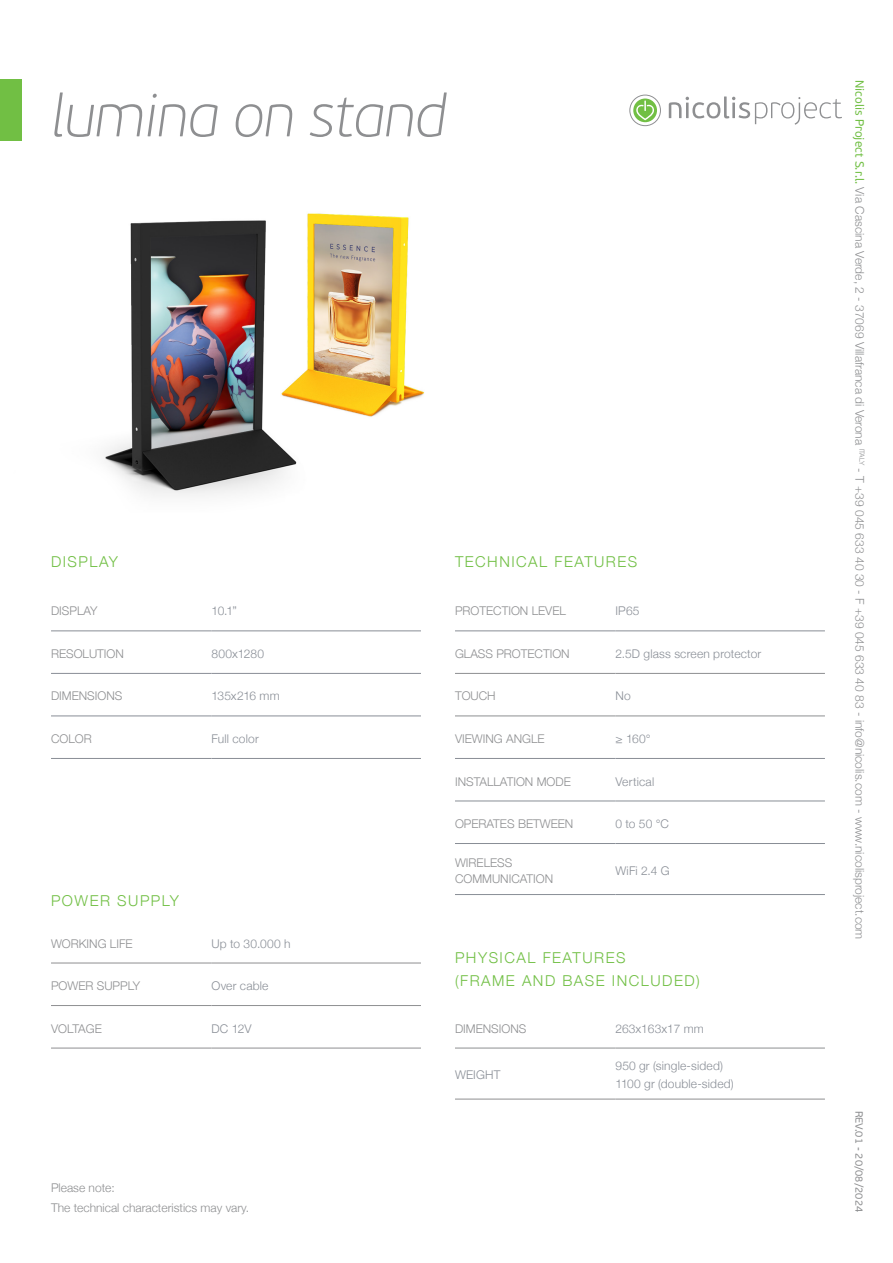
<style>
.page{position:relative;width:893px;height:1263px;background:#fff}
.page>*{position:absolute;margin:0;border:0;box-sizing:border-box;transform-origin:0 0}
.Titoli_paragrafo_nuovo{font:italic 100 60px "PF Beau Sans Pro";letter-spacing:-.01em;color:#8e8f91}
.t1{font:300 15px "Helvetica Neue";letter-spacing:.1em;color:#71bf44}
.Testo_tabella{font:300 12px/16.5px "Helvetica Neue";color:#8e8f91}
.t2{font:300 12px "Helvetica Neue";letter-spacing:.015em;color:#898e96}
.t3{font:300 12px "Helvetica Neue";letter-spacing:-.01em;color:#898e96}
.t4{font:10.5px "PF Beau Sans Pro";color:#8e8f91}
.s1{font-family:"PF Beau Sans Pro";font-weight:400;color:#71bf44}
</style>
<div class="page">
<img style="left:104px;top:213px;width:320px;height:283px">
<hr style="left:51px;top:631px;width:161px;height:1px;background:#898e96">
<hr style="left:212px;top:631px;width:209px;height:1px;background:#898e96">
<hr style="left:51px;top:673px;width:161px;height:1px;background:#898e96">
<hr style="left:212px;top:673px;width:209px;height:1px;background:#898e96">
<hr style="left:51px;top:716px;width:161px;height:1px;background:#898e96">
<hr style="left:212px;top:716px;width:209px;height:1px;background:#898e96">
<hr style="left:51px;top:758px;width:161px;height:1px;background:#898e96">
<hr style="left:212px;top:758px;width:209px;height:1px;background:#898e96">
<hr style="left:455px;top:673px;width:160px;height:1px;background:#8e8f91">
<hr style="left:615px;top:673px;width:210px;height:1px;background:#8e8f91">
<hr style="left:455px;top:716px;width:160px;height:1px;background:#8e8f91">
<hr style="left:615px;top:716px;width:210px;height:1px;background:#8e8f91">
<hr style="left:455px;top:631px;width:160px;height:1px;background:#898e96">
<hr style="left:615px;top:631px;width:210px;height:1px;background:#898e96">
<hr style="left:455px;top:758px;width:160px;height:1px;background:#898e96">
<hr style="left:615px;top:758px;width:210px;height:1px;background:#898e96">
<hr style="left:455px;top:801px;width:160px;height:1px;background:#898e96">
<hr style="left:615px;top:801px;width:210px;height:1px;background:#898e96">
<hr style="left:455px;top:843px;width:160px;height:1px;background:#898e96">
<hr style="left:615px;top:843px;width:210px;height:1px;background:#898e96">
<hr style="left:455px;top:894px;width:160px;height:1px;background:#898e96">
<hr style="left:615px;top:894px;width:210px;height:1px;background:#898e96">
<hr style="left:455px;top:1048px;width:160px;height:1px;background:#8e8f91">
<hr style="left:615px;top:1048px;width:210px;height:1px;background:#8e8f91">
<hr style="left:455px;top:1099px;width:160px;height:1px;background:#8e8f91">
<hr style="left:615px;top:1099px;width:210px;height:1px;background:#8e8f91">
<hr style="left:51px;top:963px;width:161px;height:1px;background:#8e8f91">
<hr style="left:212px;top:963px;width:209px;height:1px;background:#8e8f91">
<hr style="left:51px;top:1005px;width:161px;height:1px;background:#8e8f91">
<hr style="left:212px;top:1005px;width:209px;height:1px;background:#8e8f91">
<hr style="left:51px;top:1048px;width:161px;height:1px;background:#8e8f91">
<hr style="left:212px;top:1048px;width:209px;height:1px;background:#8e8f91">
<svg style="left:629px;top:95px;width:32px;height:31px"></svg>
<svg style="left:669px;top:96px;width:173px;height:29px"></svg>
<div style="left:0;top:80px;width:22px;height:61px;background:#71bf44"></div>
<p class="Titoli_paragrafo_nuovo" style="left:51px;top:82px;width:396px">lumina on stand</p>
<p class="t1" style="left:51px;top:549px;width:69px">DISPLAY</p>
<p class="Testo_tabella" style="left:51px;top:602px;width:48px">DISPLAY</p>
<p class="t2" style="left:212px;top:601px;width:27px">10.1”</p>
<p class="Testo_tabella" style="left:51px;top:644px;width:74px">RESOLUTION</p>
<p class="t2" style="left:212px;top:644px;width:54px">800x1280</p>
<p class="Testo_tabella" style="left:51px;top:687px;width:73px">DIMENSIONS</p>
<p class="t3" style="left:212px;top:686px;width:70px">135x216 mm</p>
<p class="Testo_tabella" style="left:51px;top:730px;width:42px">COLOR</p>
<p class="t2" style="left:212px;top:729px;width:49px">Full color</p>
<p class="t1" style="left:51px;top:889px;width:129px">POWER SUPPLY</p>
<p class="Testo_tabella" style="left:51px;top:934px;width:83px">WORKING LIFE</p>
<p class="t2" style="left:212px;top:933px;width:81px">Up to 30.000 h</p>
<p class="Testo_tabella" style="left:51px;top:977px;width:91px">POWER SUPPLY</p>
<p class="t2" style="left:212px;top:976px;width:58px">Over cable</p>
<p class="Testo_tabella" style="left:51px;top:1019px;width:52px">VOLTAGE</p>
<p class="t2" style="left:212px;top:1019px;width:41px">DC 12V</p>
<p class="Testo_tabella" style="left:51px;top:1179px;width:65px">Please note:</p>
<p class="Testo_tabella" style="left:51px;top:1198px;width:200px">The technical characteristics may vary.</p>
<p class="t1" style="left:455px;top:549px;width:184px">TECHNICAL FEATURES</p>
<p class="Testo_tabella" style="left:455px;top:602px;width:112px">PROTECTION LEVEL</p>
<p class="t2" style="left:615px;top:601px;width:26px">IP65</p>
<p class="Testo_tabella" style="left:455px;top:644px;width:116px">GLASS PROTECTION</p>
<p class="t2" style="left:615px;top:644px;width:147px">2.5D glass screen protector</p>
<p class="Testo_tabella" style="left:455px;top:687px;width:42px">TOUCH</p>
<p class="t2" style="left:615px;top:686px;width:17px">No</p>
<p class="Testo_tabella" style="left:455px;top:730px;width:91px">VIEWING ANGLE</p>
<p class="t2" style="left:615px;top:729px;width:37px">≥ 160°</p>
<p class="Testo_tabella" style="left:455px;top:772px;width:117px">INSTALLATION MODE</p>
<p class="t2" style="left:615px;top:771px;width:40px">Vertical</p>
<p class="Testo_tabella" style="left:455px;top:815px;width:120px">OPERATES BETWEEN</p>
<p class="t2" style="left:615px;top:814px;width:55px">0 to 50 °C</p>
<p class="Testo_tabella" style="left:455px;top:853px;width:100px">WIRELESS<br>COMMUNICATION</p>
<p class="t2" style="left:615px;top:861px;width:56px">WiFi 2.4 G</p>
<p class="t1" style="left:455px;top:945px;width:172px">PHYSICAL FEATURES</p>
<p class="t1" style="left:455px;top:968px;width:246px">(FRAME AND BASE INCLUDED)</p>
<p class="Testo_tabella" style="left:455px;top:1019px;width:73px">DIMENSIONS</p>
<p class="t2" style="left:615px;top:1019px;width:90px">263x163x17 mm</p>
<p class="t2" style="left:455px;top:1065px;width:47px">WEIGHT</p>
<p class="t2" style="left:615px;top:1056px;width:109px">950 gr (single-sided)</p>
<p class="t2" style="left:615px;top:1074px;width:120px">1100 gr (double-sided)</p>
<p class="Testo_tabella" style="left:869px;top:80px;width:861px;rotate:90deg"><span class="s1">Nicolis Project S.r.l.</span> Via Cascina Verde, 2 - 37069 Villafranca di Verona <sup>ITALY</sup> - T +39 045 633 40 30 - F +39 045 633 40 83 - info@nicolis.com - www.nicolisproject.com</p>
<p class="t4" style="left:865px;top:1110px;width:103px;rotate:90deg">REV.01 - 20/08/2024</p>
</div>
